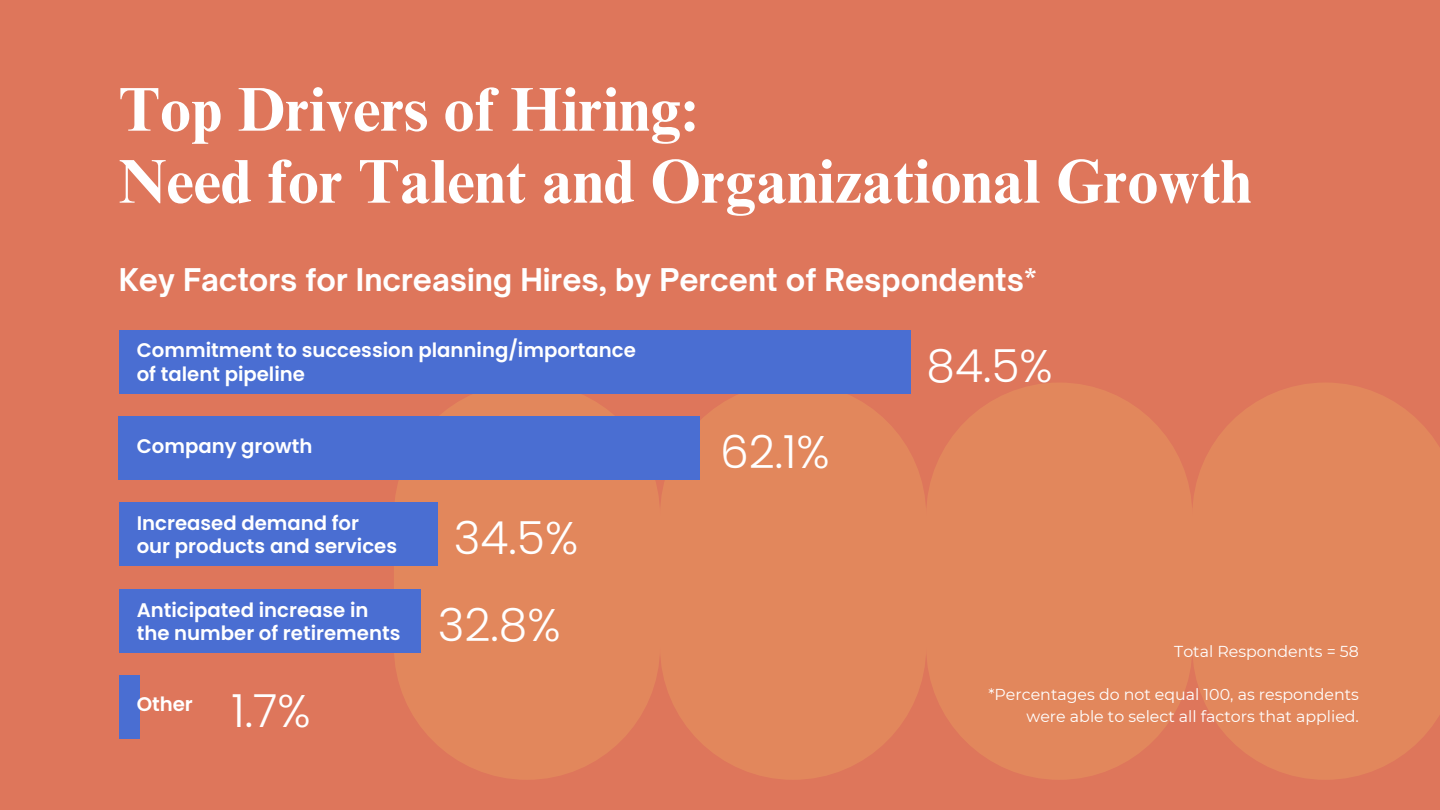
<style>
.page{position:relative;width:1440px;height:810px;background:#de765b}
.page>*{position:absolute;margin:0;border:0;box-sizing:border-box;transform-origin:0 0}
.t1{font:700 62px/72px "Times NRMT Pro";color:#fff}
.t2{font:300 45.7px "Poppins";color:#fff}
.t3{font:700 30px "Open Sauce One";color:#fff}
.t4{font:600 19.7px/23.2px "Poppins";color:#fff}
.t5{font:15.8px/21.8px "Montserrat";color:#fff;text-align:right}
</style>
<div class="page">
<svg style="left:394px;top:383px;width:1046px;height:397px;background:#e1845b"></svg>
<div style="left:119px;top:330px;width:791px;height:64px;background:#4a6ed2"></div>
<div style="left:119px;top:416px;width:581px;height:64px;background:#4a6ed2"></div>
<div style="left:119px;top:502px;width:319px;height:64px;background:#4a6ed2"></div>
<div style="left:119px;top:589px;width:301px;height:64px;background:#4a6ed2"></div>
<div style="left:119px;top:675px;width:20px;height:64px;background:#4a6ed2"></div>
<h1 class="t1" style="left:119px;top:81px;width:1134px">Top Drivers of Hiring:<br>Need for Talent and Organizational Growth</h1>
<h3 class="t3" style="left:119px;top:261px;width:920px">Key Factors for Increasing Hires, by Percent of Respondents*</h3>
<h2 class="t4" style="left:137px;top:339px;width:501px">Commitment to succession planning/importance of talent pipeline</h2>
<p class="t4" style="left:137px;top:434px;width:177px">Company growth</p>
<p class="t4" style="left:137px;top:511px;width:262px">Increased demand for our products and services</p>
<h4 class="t4" style="left:137px;top:598px;width:265px">Anticipated increase in the number of retirements</h4>
<h4 class="t4" style="left:137px;top:692px;width:58px">Other</h4>
<h2 class="t2" style="left:231px;top:679px;width:81px">1.7%</h2>
<p class="t2" style="left:454px;top:506px;width:126px">34.5%</p>
<h2 class="t2" style="left:438px;top:593px;width:124px">32.8%</h2>
<h2 class="t2" style="left:720px;top:420px;width:111px">62.1%</h2>
<h4 class="t2" style="left:927px;top:334px;width:128px">84.5%</h4>
<h4 class="t5" style="left:1174px;top:640px;width:186px">Total Respondents = 58</h4>
<h2 class="t5" style="left:989px;top:684px;width:372px">*Percentages do not equal 100, as respondents were able to select all factors that applied.</h2>
</div>
